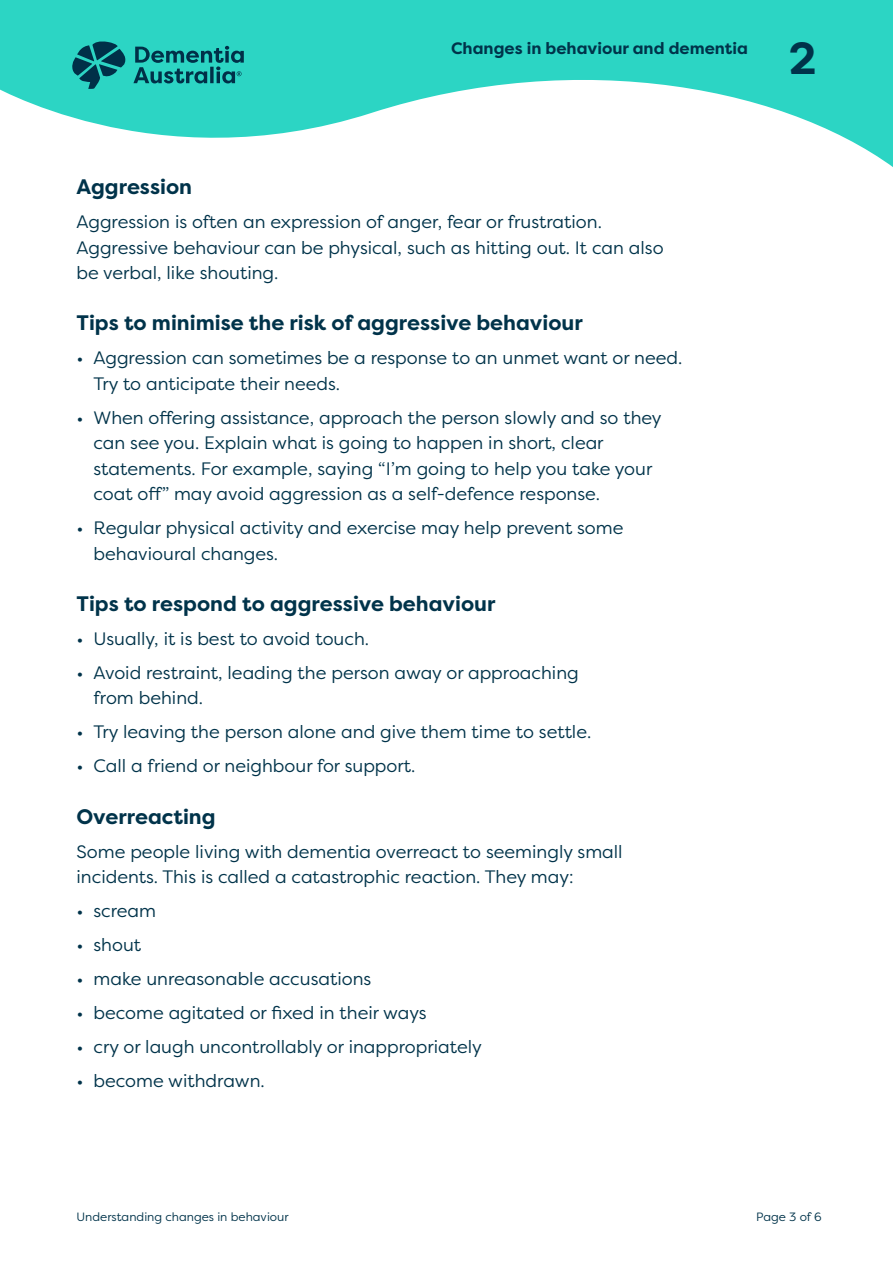
<style>
.page{position:relative;width:893px;height:1263px;background:#fff}
.page>*{position:absolute;margin:0;border:0;box-sizing:border-box;transform-origin:0 0}
.t1{font:700 45px "Filson Pro";color:#00334a}
.t2{font:700 21px "Filson Pro";color:#00334a}
.Body{font:18px/25.5px "Filson Pro";color:#00334a}
.t3{font:700 16.5px "Filson Pro";color:#00334a}
.t4{font:12px "Filson Pro";color:#00334a}
</style>
<div class="page">
<svg style="left:0;top:0;width:893px;height:167px;fill:#2cd5c4"></svg>
<svg style="left:72px;top:41px;width:172px;height:48px;background:#1d9d9a"></svg>
<p class="t3" style="left:451px;top:38px;width:298px">Changes in behaviour and dementia</p>
<h1 class="t1" style="left:789px;top:30px;width:29px">2</h1>
<h2 class="t2" style="left:77px;top:174px;width:117px">Aggression</h2>
<p class="Body" style="left:77px;top:209px;width:589px">Aggression is often an expression of anger, fear or frustration.<br>Aggressive behaviour can be physical, such as hitting out. It can also be verbal, like shouting.</p>
<h2 class="t2" style="left:77px;top:310px;width:508px">Tips to minimise the risk of aggressive behaviour</h2>
<p class="Body" style="left:94px;top:345px;width:590px;text-indent:-17px">• Aggression can sometimes be a response to an unmet want or need.<br>Try to anticipate their needs.</p>
<p class="Body" style="left:94px;top:404px;width:570px;text-indent:-17px">• When offering assistance, approach the person slowly and so they can see you. Explain what is going to happen in short, clear statements. For example, saying “I’m going to help you take your coat off” may avoid aggression as a self-defence response.</p>
<p class="Body" style="left:94px;top:515px;width:531px;text-indent:-17px">• Regular physical activity and exercise may help prevent some behavioural changes.</p>
<h2 class="t2" style="left:77px;top:590px;width:420px">Tips to respond to aggressive behaviour</h2>
<p class="Body" style="left:77px;top:625px;width:294px">• Usually, it is best to avoid touch.</p>
<p class="Body" style="left:94px;top:659px;width:487px;text-indent:-17px">• Avoid restraint, leading the person away or approaching from behind.</p>
<p class="Body" style="left:77px;top:719px;width:516px">• Try leaving the person alone and give them time to settle.</p>
<p class="Body" style="left:77px;top:753px;width:340px">• Call a friend or neighbour for support.</p>
<h2 class="t2" style="left:77px;top:803px;width:141px">Overreacting</h2>
<p class="Body" style="left:77px;top:838px;width:548px">Some people living with dementia overreact to seemingly small incidents. This is called a catastrophic reaction. They may:</p>
<p class="Body" style="left:77px;top:897px;width:81px">• scream</p>
<p class="Body" style="left:77px;top:931px;width:66px">• shout</p>
<p class="Body" style="left:77px;top:965px;width:296px">• make unreasonable accusations</p>
<p class="Body" style="left:77px;top:999px;width:352px">• become agitated or fixed in their ways</p>
<p class="Body" style="left:77px;top:1033px;width:407px">• cry or laugh uncontrollably or inappropriately</p>
<p class="Body" style="left:77px;top:1067px;width:190px">• become withdrawn.</p>
<p class="t4" style="left:77px;top:1209px;width:214px">Understanding changes in behaviour</p>
<p class="t4" style="left:756px;top:1209px;width:67px">Page 3 of 6</p>
</div>
